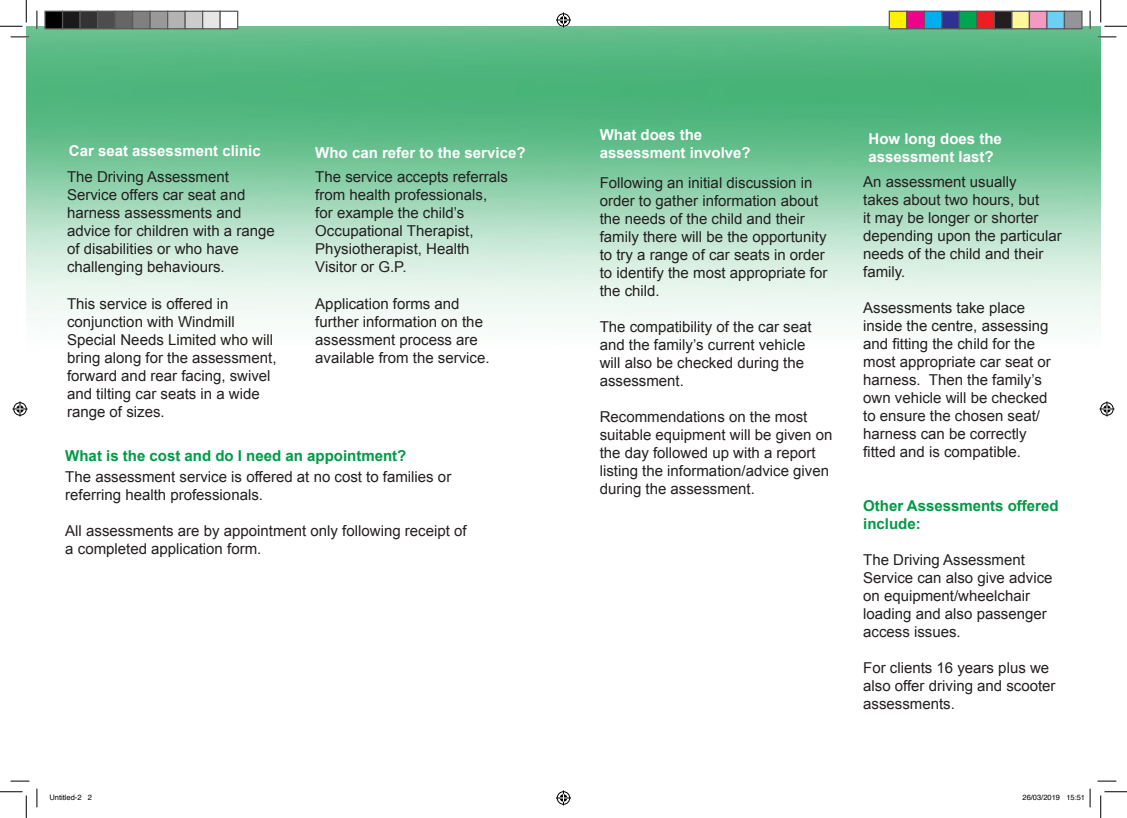
<style>
.page{position:relative;width:1127px;height:818px;background:#fff}
.page>*{position:absolute;margin:0;border:0;box-sizing:border-box;transform-origin:0 0}
.t1{font:15px/18px "Arial";color:#231f20}
.t2{font:700 15px "Arial";color:#fff}
.t3{font:700 15px/18px "Arial";color:#009946}
.t4{font:7.5px "Helvetica";color:#000}
</style>
<div class="page">
<img style="left:26px;top:26px;width:1074px;height:766px">
<svg style="left:11px;top:36px;width:18px;height:2px"></svg>
<svg style="left:1097px;top:36px;width:18px;height:2px"></svg>
<svg style="left:11px;top:780px;width:18px;height:2px"></svg>
<svg style="left:1097px;top:780px;width:18px;height:2px"></svg>
<svg style="left:36px;top:11px;width:2px;height:18px"></svg>
<svg style="left:36px;top:788px;width:2px;height:19px"></svg>
<svg style="left:1088px;top:11px;width:2px;height:18px"></svg>
<svg style="left:0;top:0;width:27px;height:27px"></svg>
<svg style="left:0;top:791px;width:27px;height:27px"></svg>
<svg style="left:1100px;top:0;width:26px;height:27px"></svg>
<svg style="left:1100px;top:791px;width:26px;height:27px"></svg>
<svg style="left:556px;top:13px;width:15px;height:15px"></svg>
<svg style="left:556px;top:790px;width:15px;height:15px"></svg>
<svg style="left:13px;top:401px;width:15px;height:15px"></svg>
<svg style="left:1099px;top:401px;width:15px;height:15px"></svg>
<div style="left:45px;top:11px;width:18px;height:18px;background:#000"></div>
<div style="left:44px;top:11px;width:19px;height:18px;border:1px solid #595959"></div>
<div style="left:63px;top:11px;width:17px;height:18px;background:#1a1a1a"></div>
<div style="left:62px;top:11px;width:19px;height:18px;border:1px solid #595959"></div>
<div style="left:80px;top:11px;width:18px;height:18px;background:#333"></div>
<div style="left:79px;top:11px;width:19px;height:18px;border:1px solid #595959"></div>
<div style="left:98px;top:11px;width:17px;height:18px;background:#4d4d4d"></div>
<div style="left:97px;top:11px;width:19px;height:18px;border:1px solid #595959"></div>
<div style="left:115px;top:11px;width:18px;height:18px;background:#666"></div>
<div style="left:114px;top:11px;width:19px;height:18px;border:1px solid #595959"></div>
<div style="left:133px;top:11px;width:17px;height:18px;background:#808080"></div>
<div style="left:132px;top:11px;width:19px;height:18px;border:1px solid #595959"></div>
<div style="left:150px;top:11px;width:18px;height:18px;background:#999"></div>
<div style="left:149px;top:11px;width:19px;height:18px;border:1px solid #595959"></div>
<div style="left:168px;top:11px;width:17px;height:18px;background:#b3b3b3"></div>
<div style="left:167px;top:11px;width:19px;height:18px;border:1px solid #595959"></div>
<div style="left:185px;top:11px;width:18px;height:18px;background:#ccc"></div>
<div style="left:184px;top:11px;width:19px;height:18px;border:1px solid #595959"></div>
<div style="left:203px;top:11px;width:17px;height:18px;background:#e6e6e6"></div>
<div style="left:202px;top:11px;width:19px;height:18px;border:1px solid #595959"></div>
<div style="left:220px;top:11px;width:18px;height:18px;background:#fff"></div>
<div style="left:219px;top:11px;width:19px;height:18px;border:1px solid #595959"></div>
<div style="left:889px;top:11px;width:17px;height:18px;background:#fff101"></div>
<div style="left:888px;top:11px;width:19px;height:18px;border:1px solid #595959"></div>
<div style="left:906px;top:11px;width:18px;height:18px;background:#ed028c"></div>
<div style="left:905px;top:11px;width:19px;height:18px;border:1px solid #595959"></div>
<div style="left:924px;top:11px;width:17px;height:18px;background:#00aeef"></div>
<div style="left:923px;top:11px;width:19px;height:18px;border:1px solid #595959"></div>
<div style="left:941px;top:11px;width:18px;height:18px;background:#2e3092"></div>
<div style="left:940px;top:11px;width:19px;height:18px;border:1px solid #595959"></div>
<div style="left:959px;top:11px;width:17px;height:18px;background:#00a54f"></div>
<div style="left:958px;top:11px;width:19px;height:18px;border:1px solid #595959"></div>
<div style="left:976px;top:11px;width:18px;height:18px;background:#ee1d23"></div>
<div style="left:975px;top:11px;width:19px;height:18px;border:1px solid #595959"></div>
<div style="left:994px;top:11px;width:17px;height:18px;background:#231f20"></div>
<div style="left:993px;top:11px;width:19px;height:18px;border:1px solid #595959"></div>
<div style="left:1011px;top:11px;width:18px;height:18px;background:#fff79a"></div>
<div style="left:1010px;top:11px;width:19px;height:18px;border:1px solid #595959"></div>
<div style="left:1029px;top:11px;width:17px;height:18px;background:#f499c2"></div>
<div style="left:1028px;top:11px;width:19px;height:18px;border:1px solid #595959"></div>
<div style="left:1046px;top:11px;width:18px;height:18px;background:#6bcff6"></div>
<div style="left:1045px;top:11px;width:19px;height:18px;border:1px solid #595959"></div>
<div style="left:1064px;top:11px;width:17px;height:18px;background:#939598"></div>
<div style="left:1063px;top:11px;width:19px;height:18px;border:1px solid #595959"></div>
<svg style="left:1066px;top:788px;width:24px;height:19px"></svg>
<p class="t2" style="left:69px;top:141px;width:193px">Car seat assessment clinic</p>
<p class="t1" style="left:67px;top:168px;width:209px">The Driving Assessment<br>Service offers car seat and harness assessments and advice for children with a range of disabilities or who have challenging behaviours.</p>
<p class="t1" style="left:67px;top:294px;width:211px">This service is offered in conjunction with Windmill<br>Special Needs Limited who will bring along for the assessment, forward and rear facing, swivel and tilting car seats in a wide range of sizes.</p>
<p class="t2" style="left:315px;top:142px;width:212px">Who can refer to the service?</p>
<p class="t1" style="left:315px;top:168px;width:194px">The service accepts referrals from health professionals, for example the child’s<br>Occupational Therapist,<br>Physiotherapist, Health<br>Visitor or G.P.</p>
<p class="t1" style="left:315px;top:294px;width:176px">Application forms and further information on the assessment process are available from the service.</p>
<p class="t3" style="left:65px;top:447px;width:342px">What is the cost and do I need an appointment?</p>
<p class="t1" style="left:65px;top:468px;width:387px">The assessment service is offered at no cost to families or referring health professionals.</p>
<p class="t1" style="left:65px;top:522px;width:402px">All assessments are by appointment only following receipt of a completed application form.</p>
<p class="t2" style="left:599px;top:125px;width:104px">What does the</p>
<p class="t2" style="left:599px;top:143px;width:152px">assessment involve?</p>
<p class="t1" style="left:599px;top:174px;width:229px">Following an initial discussion in order to gather information about the needs of the child and their family there will be the opportunity to try a range of car seats in order to identify the most appropriate for the child.</p>
<p class="t1" style="left:599px;top:318px;width:213px">The compatibility of the car seat and the family’s current vehicle will also be checked during the assessment.</p>
<p class="t1" style="left:599px;top:408px;width:234px">Recommendations on the most suitable equipment will be given on the day followed up with a report listing the information/advice given during the assessment.</p>
<p class="t2" style="left:868px;top:129px;width:135px">How long does the</p>
<p class="t2" style="left:868px;top:147px;width:127px">assessment last?</p>
<p class="t1" style="left:863px;top:173px;width:200px">An assessment usually<br>takes about two hours, but<br>it may be longer or shorter depending upon the particular needs of the child and their family.</p>
<p class="t1" style="left:863px;top:299px;width:189px">Assessments take place inside the centre, assessing and fitting the child for the most appropriate car seat or harness. Then the family’s own vehicle will be checked to ensure the chosen seat/ harness can be correctly fitted and is compatible.</p>
<p class="t3" style="left:863px;top:497px;width:197px">Other Assessments offered include:</p>
<p class="t1" style="left:863px;top:551px;width:191px">The Driving Assessment<br>Service can also give advice on equipment/wheelchair loading and also passenger access issues.</p>
<p class="t1" style="left:863px;top:659px;width:194px">For clients 16 years plus we also offer driving and scooter assessments.</p>
<p class="t4" style="left:49px;top:791px;width:44px">Untitled-2 2</p>
<p class="t4" style="left:1022px;top:791px;width:64px">26/03/2019 15:51</p>
</div>
